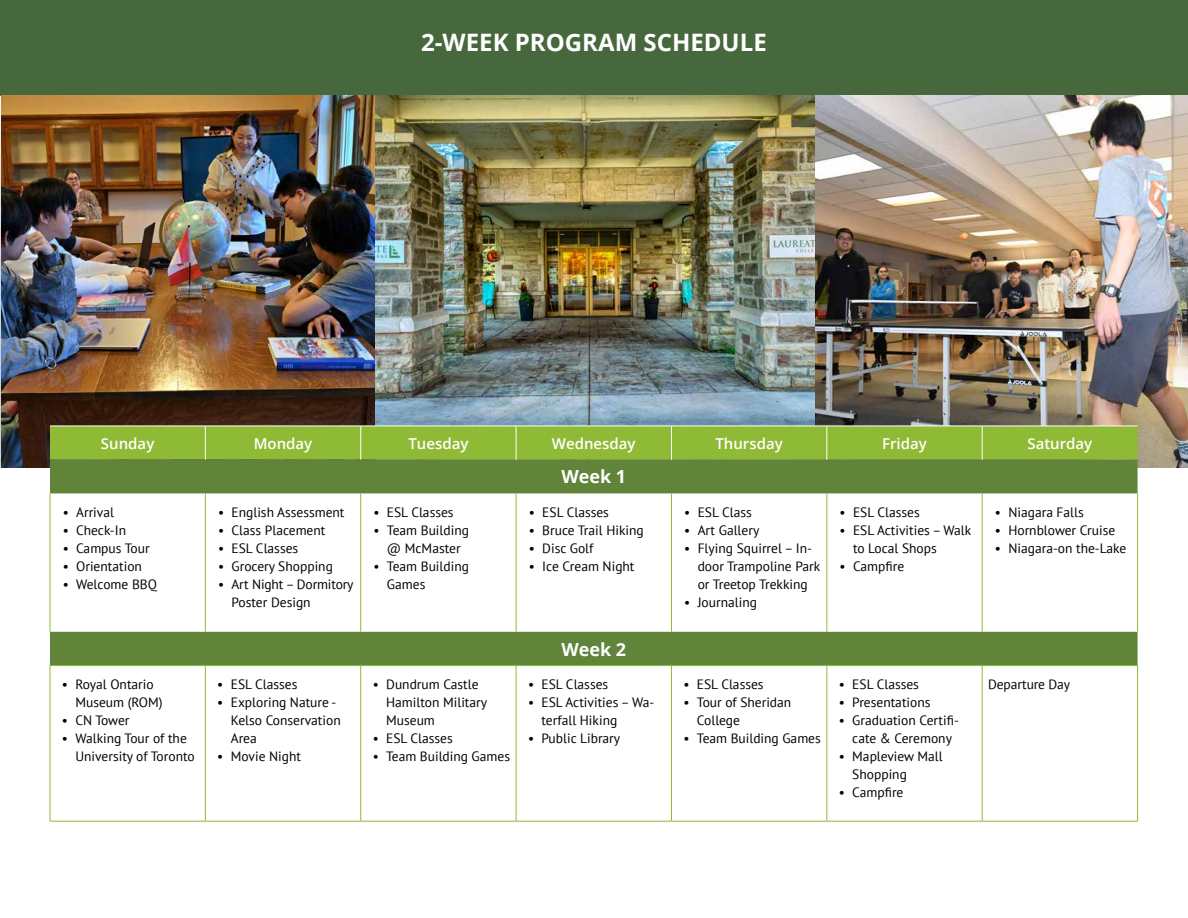
<style>
.page{position:relative;width:1188px;height:918px;background:#fff}
.page>*{position:absolute;margin:0;border:0;box-sizing:border-box;transform-origin:0 0}
.t1{font:700 24px "Open Sans";color:#fff}
.t2{font:700 18px "Open Sans";color:#fff}
.t3{font:600 15px "Open Sans";color:#fff}
.t4{font:13.5px/18px "PT Sans";color:#000}
</style>
<div class="page">
<hr style="left:0;top:81px;width:1px;height:387px;background:#000">
<div style="left:0;top:0;width:1188px;height:95px;background:#46683c"></div>
<img style="left:376px;top:95px;width:438px;height:331px">
<img style="left:1px;top:95px;width:373px;height:373px">
<img style="left:816px;top:95px;width:372px;height:373px">
<div style="left:50px;top:427px;width:1088px;height:33px;background:#8fba35"></div>
<svg style="left:50px;top:460px;width:1088px;height:205px"></svg>
<hr style="left:205px;top:426px;width:156px;height:1px;background:#fff">
<hr style="left:361px;top:426px;width:155px;height:1px;background:#fff">
<hr style="left:360px;top:426px;width:1px;height:34px;background:#fff">
<hr style="left:516px;top:426px;width:1px;height:34px;background:#fff">
<hr style="left:671px;top:426px;width:156px;height:1px;background:#fff">
<hr style="left:671px;top:426px;width:1px;height:34px;background:#fff">
<hr style="left:827px;top:426px;width:155px;height:1px;background:#fff">
<hr style="left:826px;top:426px;width:1px;height:34px;background:#fff">
<hr style="left:50px;top:493px;width:1px;height:139px;background:#8fba35">
<hr style="left:205px;top:493px;width:1px;height:139px;background:#8fba35">
<hr style="left:360px;top:493px;width:1px;height:139px;background:#8fba35">
<hr style="left:516px;top:493px;width:1px;height:139px;background:#8fba35">
<hr style="left:671px;top:493px;width:1px;height:139px;background:#8fba35">
<hr style="left:826px;top:493px;width:1px;height:139px;background:#8fba35">
<hr style="left:982px;top:493px;width:1px;height:139px;background:#8fba35">
<hr style="left:1137px;top:493px;width:1px;height:139px;background:#8fba35">
<hr style="left:205px;top:666px;width:1px;height:155px;background:#8fba35">
<hr style="left:360px;top:666px;width:1px;height:155px;background:#8fba35">
<hr style="left:516px;top:666px;width:1px;height:155px;background:#8fba35">
<hr style="left:671px;top:666px;width:1px;height:155px;background:#8fba35">
<hr style="left:826px;top:666px;width:1px;height:155px;background:#8fba35">
<hr style="left:982px;top:666px;width:1px;height:155px;background:#8fba35">
<hr style="left:50px;top:426px;width:155px;height:1px;background:#fff">
<hr style="left:205px;top:426px;width:1px;height:34px;background:#fff">
<hr style="left:982px;top:426px;width:156px;height:1px;background:#fff">
<hr style="left:982px;top:426px;width:1px;height:34px;background:#fff">
<hr style="left:50px;top:665px;width:155px;height:1px;background:#8fba35">
<hr style="left:50px;top:666px;width:1px;height:155px;background:#8fba35">
<hr style="left:205px;top:665px;width:156px;height:1px;background:#8fba35">
<hr style="left:361px;top:665px;width:155px;height:1px;background:#8fba35">
<hr style="left:516px;top:665px;width:155px;height:1px;background:#8fba35">
<hr style="left:671px;top:665px;width:156px;height:1px;background:#8fba35">
<hr style="left:827px;top:665px;width:155px;height:1px;background:#8fba35">
<hr style="left:982px;top:665px;width:156px;height:1px;background:#8fba35">
<hr style="left:1137px;top:666px;width:1px;height:155px;background:#8fba35">
<hr style="left:50px;top:821px;width:155px;height:1px;background:#8fba35">
<hr style="left:205px;top:821px;width:156px;height:1px;background:#8fba35">
<hr style="left:361px;top:821px;width:155px;height:1px;background:#8fba35">
<hr style="left:516px;top:821px;width:155px;height:1px;background:#8fba35">
<hr style="left:671px;top:821px;width:156px;height:1px;background:#8fba35">
<hr style="left:827px;top:821px;width:155px;height:1px;background:#8fba35">
<hr style="left:982px;top:821px;width:156px;height:1px;background:#8fba35">
<h1 class="t1" style="left:421px;top:25px;width:347px">2-WEEK PROGRAM SCHEDULE</h1>
<p class="t3" style="left:101px;top:433px;width:55px">Sunday</p>
<p class="t3" style="left:254px;top:433px;width:60px">Monday</p>
<p class="t3" style="left:408px;top:433px;width:62px">Tuesday</p>
<p class="t3" style="left:552px;top:433px;width:85px">Wednesday</p>
<p class="t3" style="left:715px;top:433px;width:69px">Thursday</p>
<p class="t3" style="left:882px;top:433px;width:46px">Friday</p>
<p class="t3" style="left:1027px;top:433px;width:66px">Saturday</p>
<h2 class="t2" style="left:561px;top:464px;width:66px">Week 1</h2>
<p class="t4" style="left:63px;top:503px;width:53px">• Arrival</p>
<p class="t4" style="left:63px;top:521px;width:65px">• Check-In</p>
<p class="t4" style="left:63px;top:539px;width:88px">• Campus Tour</p>
<p class="t4" style="left:63px;top:557px;width:81px">• Orientation</p>
<p class="t4" style="left:63px;top:575px;width:96px">• Welcome BBQ</p>
<p class="t4" style="left:840px;top:503px;width:82px">• ESL Classes</p>
<p class="t4" style="left:853px;top:521px;width:120px;text-indent:-14px">• ESL Activities – Walk to Local Shops</p>
<p class="t4" style="left:840px;top:557px;width:66px">• Campfire</p>
<p class="t4" style="left:995px;top:503px;width:90px">• Niagara Falls</p>
<p class="t4" style="left:995px;top:521px;width:122px">• Hornblower Cruise</p>
<p class="t4" style="left:995px;top:539px;width:133px">• Niagara-on the-Lake</p>
<p class="t4" style="left:684px;top:503px;width:69px">• ESL Class</p>
<p class="t4" style="left:684px;top:521px;width:77px">• Art Gallery</p>
<p class="t4" style="left:698px;top:539px;width:124px;text-indent:-14px">• Flying Squirrel – In&shy;door Trampoline Park or Treetop Trekking</p>
<p class="t4" style="left:684px;top:593px;width:74px">• Journaling</p>
<p class="t4" style="left:529px;top:503px;width:82px">• ESL Classes</p>
<p class="t4" style="left:529px;top:521px;width:117px">• Bruce Trail Hiking</p>
<p class="t4" style="left:529px;top:539px;width:66px">• Disc Golf</p>
<p class="t4" style="left:529px;top:557px;width:107px">• Ice Cream Night</p>
<p class="t4" style="left:373px;top:503px;width:82px">• ESL Classes</p>
<p class="t4" style="left:373px;top:521px;width:97px;text-align:center">• Team Building @ McMaster</p>
<p class="t4" style="left:387px;top:557px;width:84px;text-indent:-14px">• Team Building<br>Games</p>
<p class="t4" style="left:218px;top:503px;width:128px">• English Assessment</p>
<p class="t4" style="left:218px;top:521px;width:109px">• Class Placement</p>
<p class="t4" style="left:218px;top:539px;width:82px">• ESL Classes</p>
<p class="t4" style="left:218px;top:557px;width:116px">• Grocery Shopping</p>
<p class="t4" style="left:232px;top:575px;width:124px;text-indent:-14px">• Art Night – Dormitory<br>Poster Design</p>
<p class="t4" style="left:75px;top:675px;width:89px;text-indent:-14px">• Royal Ontario<br>Museum (ROM)</p>
<p class="t4" style="left:62px;top:711px;width:69px">• CN Tower</p>
<p class="t4" style="left:75px;top:729px;width:121px;text-indent:-14px">• Walking Tour of the<br>University of Toronto</p>
<p class="t4" style="left:217px;top:675px;width:82px">• ESL Classes</p>
<p class="t4" style="left:231px;top:693px;width:111px;text-indent:-14px">• Exploring Nature -<br>Kelso Conservation<br>Area</p>
<p class="t4" style="left:217px;top:747px;width:85px">• Movie Night</p>
<p class="t4" style="left:386px;top:675px;width:102px;text-indent:-14px">• Dundrum Castle<br>Hamilton Military<br>Museum</p>
<p class="t4" style="left:373px;top:729px;width:82px">• ESL Classes</p>
<p class="t4" style="left:373px;top:747px;width:139px">• Team Building Games</p>
<h2 class="t2" style="left:561px;top:636px;width:66px">Week 2</h2>
<p class="t4" style="left:528px;top:675px;width:82px">• ESL Classes</p>
<p class="t4" style="left:542px;top:693px;width:114px;text-indent:-14px">• ESL Activities – Wa&shy;terfall Hiking</p>
<p class="t4" style="left:528px;top:729px;width:94px">• Public Library</p>
<p class="t4" style="left:683px;top:675px;width:82px">• ESL Classes</p>
<p class="t4" style="left:697px;top:693px;width:96px;text-indent:-14px">• Tour of Sheridan<br>College</p>
<p class="t4" style="left:683px;top:729px;width:139px">• Team Building Games</p>
<p class="t4" style="left:839px;top:675px;width:82px">• ESL Classes</p>
<p class="t4" style="left:839px;top:693px;width:93px">• Presentations</p>
<p class="t4" style="left:839px;top:711px;width:122px;text-align:center">• Graduation Certifi&shy;cate &amp; Ceremony</p>
<p class="t4" style="left:852px;top:747px;width:92px;text-indent:-14px">• Mapleview Mall<br>Shopping</p>
<p class="t4" style="left:839px;top:783px;width:66px">• Campfire</p>
<p class="t4" style="left:988px;top:675px;width:83px">Departure Day</p>
</div>
